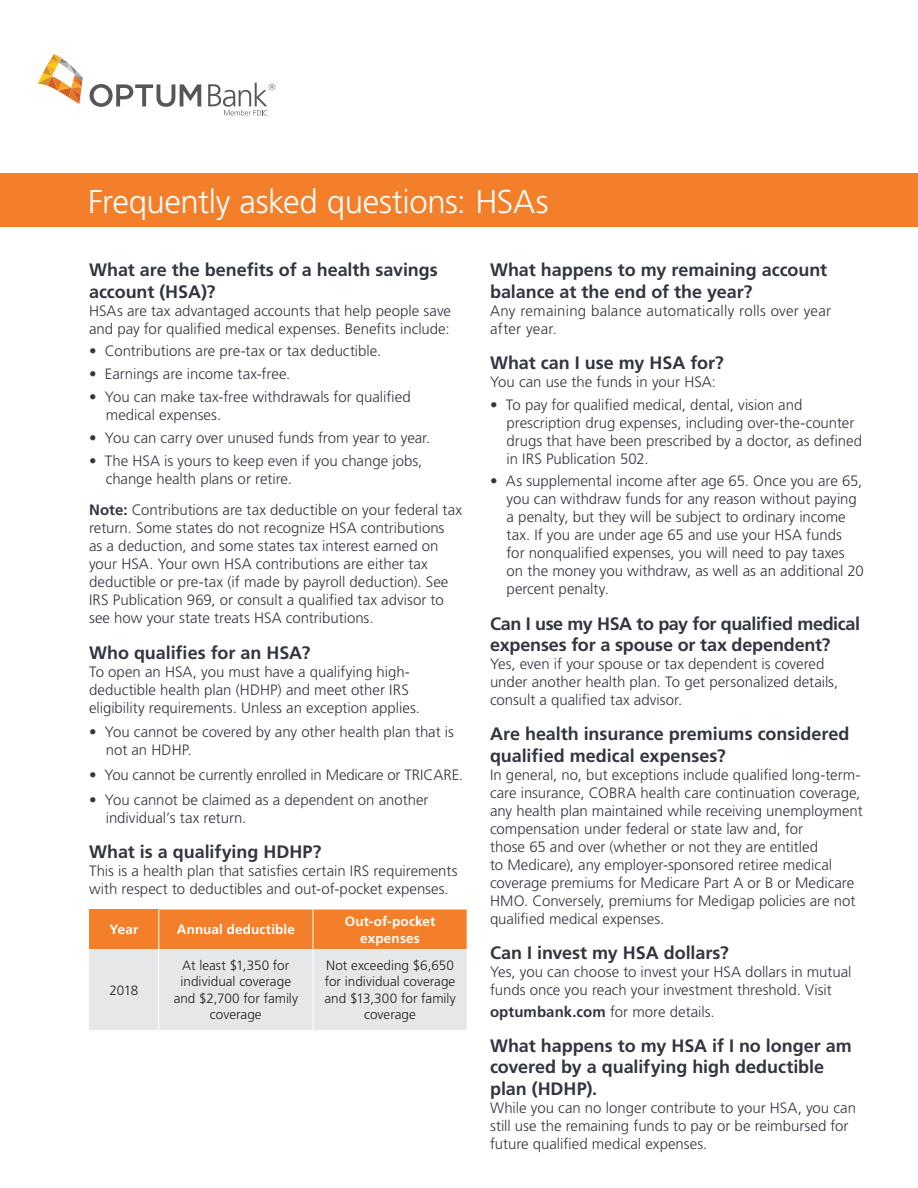
<style>
.page{position:relative;width:918px;height:1188px;background:#fff}
.page>*{position:absolute;margin:0;border:0;box-sizing:border-box;transform-origin:0 0}
.t1{font:300 33px "Frutiger LT Std";letter-spacing:-.015em;color:#fff}
.Header-tight{font:700 18px/21.6px "Frutiger LT Std";letter-spacing:-.005em;color:#323640}
.t2{font:300 15px/18px "Frutiger LT Std";color:#323640}
.First_level_headin{font:300 13.5px/16.5px "Frutiger LT Std";color:#231f20;text-align:center}
.Body_copy{font:700 13.5px/16.5px "Frutiger LT Std";letter-spacing:.01em;color:#fff;text-align:center}
.s1{font-weight:700}
</style>
<div class="page">
<div style="left:0;top:173px;width:918px;height:54px;background:#f47f2a"></div>
<svg style="left:89px;top:910px;width:378px;height:120px;background:#eac5ab"></svg>
<hr style="left:158px;top:910px;width:1px;height:39px;background:#fff">
<hr style="left:313px;top:910px;width:1px;height:39px;background:#fff">
<hr style="left:158px;top:949px;width:1px;height:81px;background:#fff">
<hr style="left:313px;top:949px;width:1px;height:81px;background:#fff">
<svg style="left:38px;top:54px;width:45px;height:50px"></svg>
<svg style="left:90px;top:84px;width:111px;height:23px"></svg>
<svg style="left:208px;top:83px;width:67px;height:33px"></svg>
<p class="t1" style="left:88px;top:183px;width:462px">Frequently asked questions: HSAs</p>
<p class="Header-tight" style="left:89px;top:259px;width:350px">What are the benefits of a health savings account (HSA)?</p>
<p class="t2" style="left:89px;top:302px;width:363px">HSAs are tax advantaged accounts that help people save and pay for qualified medical expenses. Benefits include:</p>
<p class="t2" style="left:89px;top:343px;width:294px">• Contributions are pre-tax or tax deductible.</p>
<p class="t2" style="left:89px;top:365px;width:203px">• Earnings are income tax-free.</p>
<p class="t2" style="left:106px;top:388px;width:306px;text-indent:-17px">• You can make tax-free withdrawals for qualified medical expenses.</p>
<p class="t2" style="left:89px;top:429px;width:343px">• You can carry over unused funds from year to year.</p>
<p class="t2" style="left:106px;top:452px;width:318px;text-indent:-17px">• The HSA is yours to keep even if you change jobs, change health plans or retire.</p>
<p class="t2" style="left:89px;top:501px;width:374px"><span class="s1">Note:</span> Contributions are tax deductible on your federal tax return. Some states do not recognize HSA contributions<br>as a deduction, and some states tax interest earned on your HSA. Your own HSA contributions are either tax deductible or pre-tax (if made by payroll deduction). See IRS Publication 969, or consult a qualified tax advisor to see how your state treats HSA contributions.</p>
<p class="Header-tight" style="left:89px;top:642px;width:223px">Who qualifies for an HSA?</p>
<p class="t2" style="left:89px;top:663px;width:333px">To open an HSA, you must have a qualifying high&shy;deductible health plan (HDHP) and meet other IRS eligibility requirements. Unless an exception applies.</p>
<p class="t2" style="left:106px;top:723px;width:350px;text-indent:-17px">• You cannot be covered by any other health plan that is not an HDHP.</p>
<p class="t2" style="left:89px;top:766px;width:375px">• You cannot be currently enrolled in Medicare or TRICARE.</p>
<p class="t2" style="left:106px;top:791px;width:324px;text-indent:-17px">• You cannot be claimed as a dependent on another individual’s tax return.</p>
<p class="Header-tight" style="left:89px;top:841px;width:234px">What is a qualifying HDHP?</p>
<p class="t2" style="left:89px;top:862px;width:370px">This is a health plan that satisfies certain IRS requirements with respect to deductibles and out-of-pocket expenses.</p>
<p class="Body_copy" style="left:110px;top:921px;width:30px">Year</p>
<p class="Body_copy" style="left:177px;top:921px;width:120px">Annual deductible</p>
<p class="Body_copy" style="left:345px;top:913px;width:92px">Out-of-pocket expenses</p>
<p class="First_level_headin" style="left:110px;top:982px;width:30px">2018</p>
<p class="First_level_headin" style="left:174px;top:957px;width:126px">At least $1,350 for individual coverage and $2,700 for family coverage</p>
<p class="First_level_headin" style="left:324px;top:957px;width:133px">Not exceeding $6,650 for individual coverage and $13,300 for family coverage</p>
<p class="Header-tight" style="left:490px;top:259px;width:339px">What happens to my remaining account balance at the end of the year?</p>
<p class="t2" style="left:490px;top:302px;width:343px">Any remaining balance automatically rolls over year after year.</p>
<p class="Header-tight" style="left:490px;top:352px;width:235px">What can I use my HSA for?</p>
<p class="t2" style="left:490px;top:373px;width:228px">You can use the funds in your HSA:</p>
<p class="t2" style="left:507px;top:396px;width:357px;text-indent:-16px">• To pay for qualified medical, dental, vision and prescription drug expenses, including over-the-counter drugs that have been prescribed by a doctor, as defined in IRS Publication 502.</p>
<p class="t2" style="left:507px;top:472px;width:359px;text-indent:-16px">• As supplemental income after age 65. Once you are 65, you can withdraw funds for any reason without paying a penalty, but they will be subject to ordinary income tax. If you are under age 65 and use your HSA funds<br>for nonqualified expenses, you will need to pay taxes on the money you withdraw, as well as an additional 20 percent penalty.</p>
<p class="Header-tight" style="left:490px;top:613px;width:372px">Can I use my HSA to pay for qualified medical expenses for a spouse or tax dependent?</p>
<p class="t2" style="left:490px;top:655px;width:350px">Yes, even if your spouse or tax dependent is covered under another health plan. To get personalized details, consult a qualified tax advisor.</p>
<p class="Header-tight" style="left:490px;top:723px;width:361px">Are health insurance premiums considered qualified medical expenses?</p>
<p class="t2" style="left:490px;top:766px;width:374px">In general, no, but exceptions include qualified long-term&shy;care insurance, COBRA health care continuation coverage, any health plan maintained while receiving unemployment compensation under federal or state law and, for<br>those 65 and over (whether or not they are entitled<br>to Medicare), any employer-sponsored retiree medical coverage premiums for Medicare Part A or B or Medicare HMO. Conversely, premiums for Medigap policies are not qualified medical expenses.</p>
<p class="Header-tight" style="left:490px;top:942px;width:240px">Can I invest my HSA dollars?</p>
<p class="t2" style="left:490px;top:963px;width:363px">Yes, you can choose to invest your HSA dollars in mutual funds once you reach your investment threshold. Visit</p>
<p class="t2" style="left:490px;top:1003px;width:226px"><span class="s1">optumbank.com</span> for more details.</p>
<p class="Header-tight" style="left:490px;top:1035px;width:363px">What happens to my HSA if I no longer am covered by a qualifying high deductible plan (HDHP).</p>
<p class="t2" style="left:490px;top:1099px;width:367px">While you can no longer contribute to your HSA, you can still use the remaining funds to pay or be reimbursed for future qualified medical expenses.</p>
</div>
